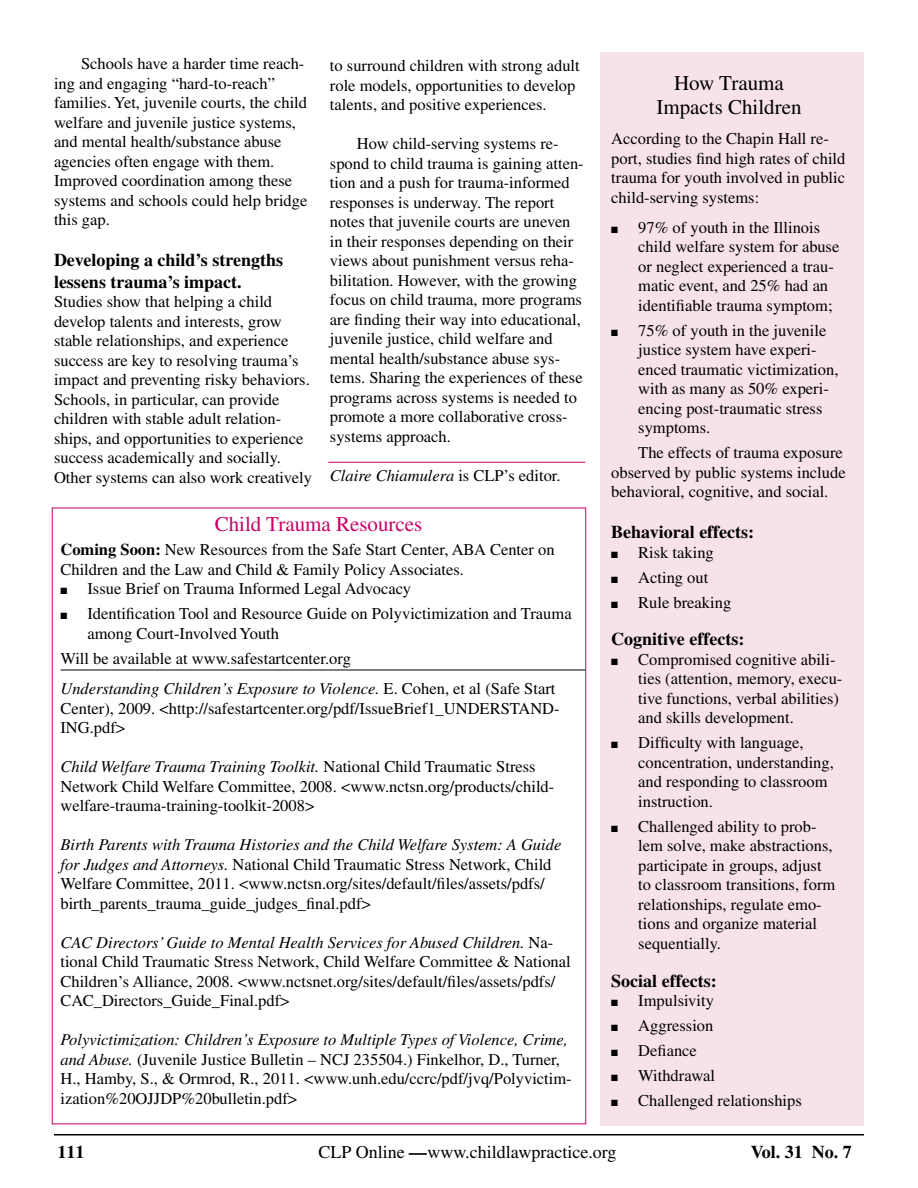
<style>
.page{position:relative;width:918px;height:1188px;background:#fff}
.page>*{position:absolute;margin:0;border:0;box-sizing:border-box;transform-origin:0 0}
.t1{font:21px/24px "Times";color:#000;text-align:center}
.t2{font:21px "Times";color:#c80067}
.t3{font:700 18px/21.6px "Times";color:#000}
.t4{font:18px "Times";color:#000}
.t5{font:16.5px/19.5px "Times";color:#000}
.t6{font:italic 16.5px "Times";color:#000}
.s1{font-style:normal}
.s2{font-weight:700}
.s3{font-style:italic}
.s4{font-weight:700;font-style:italic}
</style>
<div class="page">
<hr style="left:54px;top:1134px;width:810px;height:2px;background:#000">
<div style="left:600px;top:52px;width:264px;height:1073px;background:#f7e3e7"></div>
<hr style="left:60px;top:670px;width:525px;height:1px;background:#000">
<hr style="left:328px;top:462px;width:257px;height:1px;background:#c80067">
<p class="t5" style="left:54px;top:54px;width:255px;text-indent:27px">Schools have a harder time reach&shy;ing and engaging “hard-to-reach” families. Yet, juvenile courts, the child welfare and juvenile justice systems, and mental health/substance abuse agencies often engage with them.<br>Improved coordination among these systems and schools could help bridge this gap.</p>
<p class="t3" style="left:54px;top:249px;width:231px">Developing a child’s strengths lessens trauma’s impact.</p>
<p class="t5" style="left:54px;top:292px;width:259px">Studies show that helping a child develop talents and interests, grow stable relationships, and experience success are key to resolving trauma’s impact and preventing risky behaviors.<br>Schools, in particular, can provide children with stable adult relation&shy;ships, and opportunities to experience success academically and socially.<br>Other systems can also work creatively</p>
<p class="t5" style="left:330px;top:56px;width:251px">to surround children with strong adult role models, opportunities to develop talents, and positive experiences.</p>
<p class="t5" style="left:330px;top:134px;width:255px;text-indent:27px">How child-serving systems re&shy;spond to child trauma is gaining atten&shy;tion and a push for trauma-informed responses is underway. The report notes that juvenile courts are uneven in their responses depending on their views about punishment versus reha&shy;bilitation. However, with the growing focus on child trauma, more programs are finding their way into educational, juvenile justice, child welfare and mental health/substance abuse sys&shy;tems. Sharing the experiences of these programs across systems is needed to promote a more collaborative cross&shy;systems approach.</p>
<p class="t6" style="left:330px;top:466px;width:232px">Claire Chiamulera <span class="s1">is CLP’s editor.</span></p>
<p class="t2" style="left:215px;top:512px;width:209px">Child Trauma Resources</p>
<p class="t5" style="left:60px;top:540px;width:496px"><span class="s2">Coming Soon:</span> New Resources from the Safe Start Center, ABA Center on<br>Children and the Law and Child &amp; Family Policy Associates.</p>
<p class="t5" style="left:60px;top:579px;width:352px">■ Issue Brief on Trauma Informed Legal Advocacy</p>
<p class="t5" style="left:87px;top:604px;width:486px;text-indent:-27px">■ Identification Tool and Resource Guide on Polyvictimization and Trauma among Court-Involved Youth</p>
<p class="t5" style="left:60px;top:643px;width:497px;line-height:30.3px">Will be available at www.safestartcenter.org<br><span class="s3">Understanding Children’s Exposure to Violence.</span> E. Cohen, et al (Safe Start</p>
<p class="t5" style="left:60px;top:698px;width:462px">Center), 2009. &lt;http://safestartcenter.org/pdf/IssueBrief1_UNDERSTAN</p>
<p class="t5" style="left:542px;top:698px;width:19px">D-</p>
<p class="t5" style="left:60px;top:718px;width:66px">ING.pdf&gt;</p>
<p class="t5" style="left:60px;top:757px;width:495px"><span class="s3">Child Welfare Trauma Training Toolkit.</span> National Child Traumatic Stress<br>Network Child Welfare Committee, 2008. &lt;www.nctsn.org/products/child&shy;welfare-trauma-training-toolkit-2008&gt;</p>
<p class="t5" style="left:60px;top:835px;width:502px"><span class="s3">Birth Parents with Trauma Histories and the Child Welfare System: A Guide for Judges and Attorneys.</span> National Child Traumatic Stress Network, Child Welfare Committee, 2011. &lt;www.nctsn.org/sites/default/files/assets/pdfs/ birth_parents_trauma_guide_judges_final.pdf&gt;</p>
<p class="t5" style="left:60px;top:932px;width:512px"><span class="s3">CAC Directors’ Guide to Mental Health Services for Abused Children.</span> Na&shy;tional Child Traumatic Stress Network, Child Welfare Committee &amp; National Children’s Alliance, 2008. &lt;www.nctsnet.org/sites/default/files/assets/pdfs/ CAC_Directors_Guide_Final.pdf&gt;</p>
<p class="t5" style="left:60px;top:1030px;width:513px"><span class="s3">Polyvictimization: Children’s Exposure to Multiple Types of Violence, Crime, and Abuse.</span> (Juvenile Justice Bulletin – NCJ 235504.) Finkelhor, D., Turner, H., Hamby, S., &amp; Ormrod, R., 2011. &lt;www.unh.edu/ccrc/pdf/jvq/Polyvictim&shy;ization%20OJJDP%20bulletin.pdf&gt;</p>
<p class="t1" style="left:656px;top:71px;width:147px">How Trauma<br>Impacts Children</p>
<p class="t5" style="left:611px;top:129px;width:236px">According to the Chapin Hall re&shy;port, studies find high rates of child trauma for youth involved in public child-serving systems:</p>
<p class="t5" style="left:638px;top:218px;width:203px;text-indent:-27px">■ 97% of youth in the Illinois child welfare system for abuse or neglect experienced a trau&shy;matic event, and 25% had an identifiable trauma symptom;</p>
<p class="t5" style="left:638px;top:321px;width:202px;text-indent:-27px">■ 75% of youth in the juvenile justice system have experi&shy;enced traumatic victimization, with as many as 50% experi&shy;encing post-traumatic stress symptoms.</p>
<p class="t5" style="left:611px;top:443px;width:236px;text-indent:27px">The effects of trauma exposure observed by public systems include behavioral, cognitive, and social.</p>
<p class="t3" style="left:611px;top:521px;width:145px">Behavioral effects:</p>
<p class="t5" style="left:611px;top:543px;width:104px">■ Risk taking</p>
<p class="t5" style="left:611px;top:567px;width:99px">■ Acting out</p>
<p class="t5" style="left:611px;top:592px;width:122px">■ Rule breaking</p>
<p class="t3" style="left:611px;top:628px;width:135px">Cognitive effects:</p>
<p class="t5" style="left:638px;top:650px;width:206px;text-indent:-27px">■ Compromised cognitive abili&shy;ties (attention, memory, execu&shy;tive functions, verbal abilities) and skills development.</p>
<p class="t5" style="left:638px;top:733px;width:197px;text-indent:-27px">■ Difficulty with language, concentration, understanding, and responding to classroom instruction.</p>
<p class="t5" style="left:638px;top:816px;width:199px;text-indent:-27px">■ Challenged ability to prob&shy;lem solve, make abstractions, participate in groups, adjust to classroom transitions, form relationships, regulate emo&shy;tions and organize material sequentially.</p>
<p class="t3" style="left:611px;top:969px;width:107px">Social effects:</p>
<p class="t5" style="left:611px;top:991px;width:104px">■ Impulsivity</p>
<p class="t5" style="left:611px;top:1016px;width:104px">■ Aggression</p>
<p class="t5" style="left:611px;top:1041px;width:87px">■ Defiance</p>
<p class="t5" style="left:611px;top:1065px;width:105px">■ Withdrawal</p>
<p class="t5" style="left:611px;top:1090px;width:192px">■ Challenged relationships</p>
<p class="t3" style="left:57px;top:1141px;width:28px">111</p>
<p class="t4" style="left:318px;top:1142px;width:300px">CLP Online <span class="s4">—</span>www.childlawpractice.org</p>
<p class="t3" style="left:751px;top:1141px;width:103px">Vol. 31 No. 7</p>
</div>
